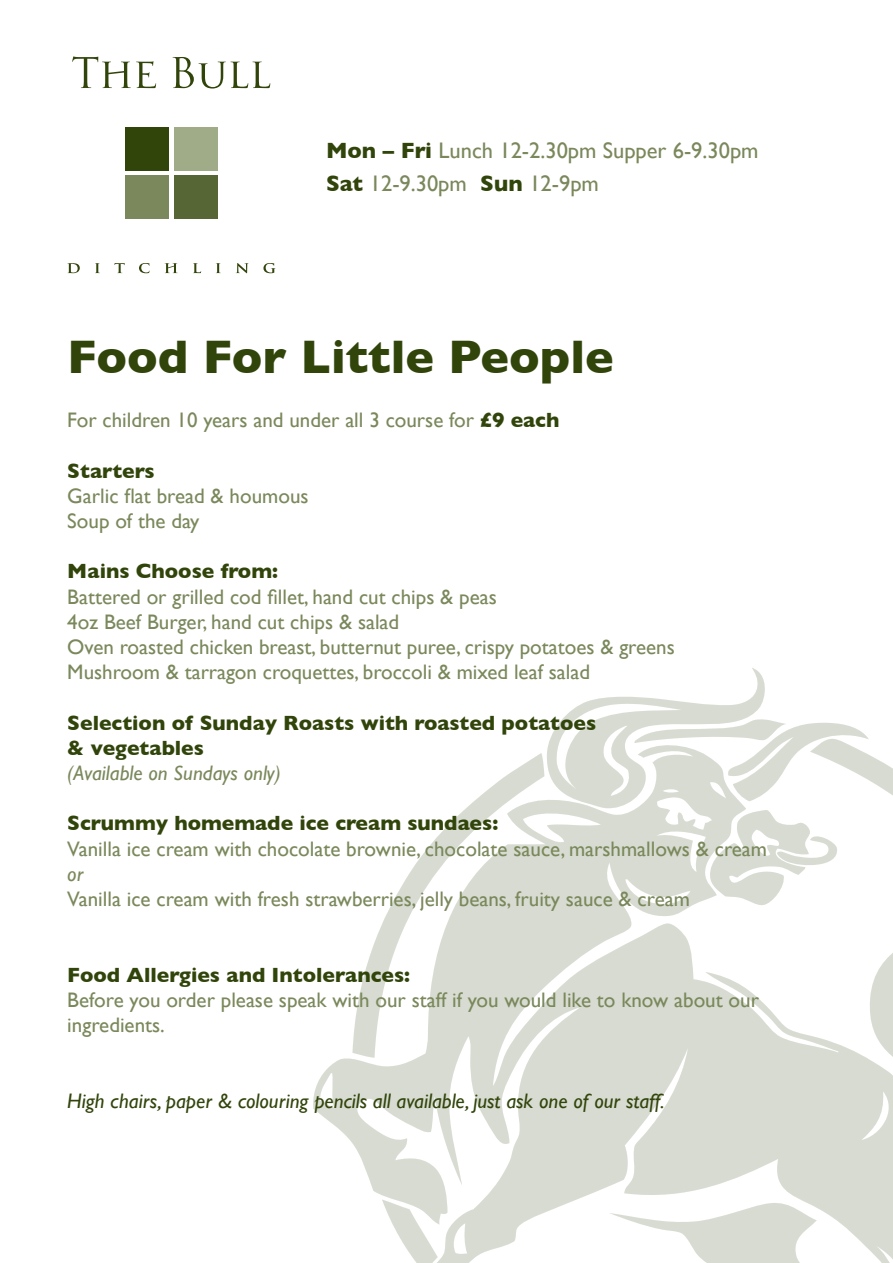
<style>
.page{position:relative;width:893px;height:1263px;background:#fff}
.page>*{position:absolute;margin:0;border:0;box-sizing:border-box;transform-origin:0 0}
.t1{font:700 48px "Gill Sans";color:#31450b}
.t2{font:22.5px "Gill Sans";color:#7a885b}
.t3{font:21px/25.2px "Gill Sans";color:#7a885b}
.t4{font:700 21px "Gill Sans";color:#31450b}
.t5{font:italic 21px "Gill Sans";color:#31450b}
.t6{font:italic 21px "Gill Sans";color:#7a885b}
.s1{font-weight:700;color:#31450b}
</style>
<div class="page">
<svg style="left:313px;top:668px;width:580px;height:595px"></svg>
<div style="left:125px;top:127px;width:44px;height:44px;background:#31450b"></div>
<div style="left:174px;top:127px;width:44px;height:44px;background:#a0ab88"></div>
<div style="left:125px;top:175px;width:44px;height:44px;background:#7a885b"></div>
<div style="left:174px;top:175px;width:44px;height:44px;background:#566735"></div>
<svg style="left:72px;top:56px;width:198px;height:33px"></svg>
<svg style="left:67px;top:263px;width:208px;height:10px"></svg>
<p class="t2" style="left:326px;top:137px;width:434px"><span class="s1">Mon – Fri</span> Lunch 12-2.30pm Supper 6-9.30pm</p>
<p class="t2" style="left:326px;top:171px;width:274px"><span class="s1">Sat</span> 12-9.30pm <span class="s1">Sun</span> 12-9pm</p>
<p class="t1" style="left:67px;top:319px;width:548px">Food For Little People</p>
<p class="t3" style="left:67px;top:407px;width:493px">For children 10 years and under all 3 course for <span class="s1">£9 each</span></p>
<p class="t4" style="left:67px;top:454px;width:89px">Starters</p>
<p class="t3" style="left:67px;top:483px;width:243px">Garlic flat bread &amp; houmous</p>
<p class="t3" style="left:67px;top:508px;width:134px">Soup of the day</p>
<p class="t4" style="left:67px;top:555px;width:212px">Mains Choose from:</p>
<p class="t3" style="left:67px;top:584px;width:431px">Battered or grilled cod fillet, hand cut chips &amp; peas</p>
<p class="t3" style="left:67px;top:609px;width:333px">4oz Beef Burger, hand cut chips &amp; salad</p>
<p class="t3" style="left:67px;top:634px;width:609px">Oven roasted chicken breast, butternut puree, crispy potatoes &amp; greens</p>
<p class="t3" style="left:67px;top:659px;width:524px">Mushroom &amp; tarragon croquettes, broccoli &amp; mixed leaf salad</p>
<p class="t4" style="left:67px;top:706px;width:530px">Selection of Sunday Roasts with roasted potatoes</p>
<p class="t4" style="left:67px;top:731px;width:138px">&amp; vegetables</p>
<p class="t6" style="left:67px;top:761px;width:215px">(Available on Sundays only)</p>
<p class="t4" style="left:67px;top:807px;width:432px">Scrummy homemade ice cream sundaes:</p>
<p class="t3" style="left:67px;top:836px;width:701px">Vanilla ice cream with chocolate brownie, chocolate sauce, marshmallows &amp; cream</p>
<p class="t6" style="left:67px;top:862px;width:17px">or</p>
<p class="t3" style="left:67px;top:886px;width:624px">Vanilla ice cream with fresh strawberries, jelly beans, fruity sauce &amp; cream</p>
<p class="t4" style="left:67px;top:958px;width:344px">Food Allergies and Intolerances:</p>
<p class="t3" style="left:67px;top:987px;width:693px">Before you order please speak with our staff if you would like to know about our ingredients.</p>
<p class="t5" style="left:67px;top:1088px;width:599px">High chairs, paper &amp; colouring pencils all available, just ask one of our staff.</p>
</div>
